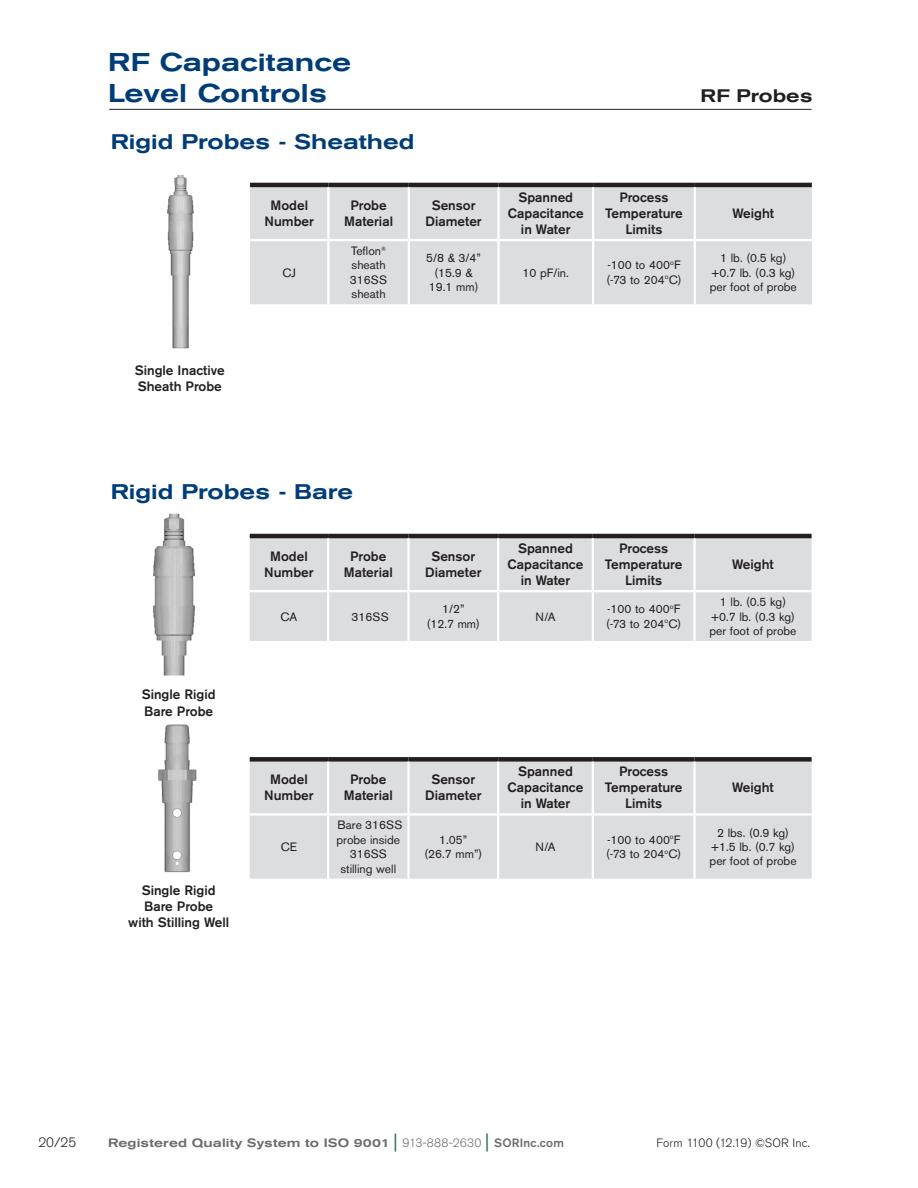
<style>
.page{position:relative;width:918px;height:1188px;background:#fff}
.page>*{position:absolute;margin:0;border:0;box-sizing:border-box;transform-origin:0 0}
.t1{font:500 expanded 25.5px/30.6px "Akzidenz Grotesk BE";color:#003d78}
.t2{font:500 expanded 21px "Akzidenz Grotesk BE";color:#003d78}
.t3{font:500 expanded 18px "Akzidenz Grotesk BE";color:#231f20}
.t4{font:500 13.5px/16.2px "Akzidenz Grotesk BE";color:#231f20;text-align:center}
.t5{font:300 13.5px "Akzidenz Grotesk BE";color:#231f20}
.t6{font:12px/14.4px "Akzidenz Grotesk BE";color:#231f20;text-align:center}
.t7{font:500 expanded 12px "Akzidenz Grotesk BE";letter-spacing:.015em;color:#6c6d70}
.t8{font:300 12px "Akzidenz Grotesk BE";letter-spacing:.015em;color:#231f20}
.s1{font-weight:400;font-stretch:normal;font-size:18px;color:#327159}
.s2{font-weight:300;font-stretch:normal}
.s3{font-stretch:normal}
</style>
<div class="page">
<hr style="left:109px;top:109px;width:703px;height:1px;background:#231f20">
<img style="left:153px;top:513px;width:42px;height:163px">
<img style="left:158px;top:724px;width:39px;height:149px">
<img style="left:167px;top:174px;width:27px;height:175px">
<div style="left:250px;top:187px;width:562px;height:117px;background:#dcdddf"></div>
<hr style="left:250px;top:183px;width:78px;height:4px;background:#231f20">
<hr style="left:328px;top:183px;width:81px;height:4px;background:#231f20">
<hr style="left:409px;top:183px;width:89px;height:4px;background:#231f20">
<hr style="left:498px;top:183px;width:95px;height:4px;background:#231f20">
<hr style="left:593px;top:183px;width:102px;height:4px;background:#231f20">
<hr style="left:695px;top:183px;width:117px;height:4px;background:#231f20">
<hr style="left:327px;top:187px;width:3px;height:52px;background:#fff">
<hr style="left:408px;top:187px;width:2px;height:52px;background:#fff">
<hr style="left:497px;top:187px;width:3px;height:52px;background:#fff">
<hr style="left:592px;top:187px;width:2px;height:52px;background:#fff">
<hr style="left:694px;top:187px;width:2px;height:52px;background:#fff">
<hr style="left:250px;top:239px;width:78px;height:2px;background:#fff">
<hr style="left:328px;top:239px;width:81px;height:2px;background:#fff">
<hr style="left:327px;top:241px;width:3px;height:63px;background:#fff">
<hr style="left:409px;top:239px;width:89px;height:2px;background:#fff">
<hr style="left:408px;top:241px;width:2px;height:63px;background:#fff">
<hr style="left:498px;top:239px;width:95px;height:2px;background:#fff">
<hr style="left:497px;top:241px;width:3px;height:63px;background:#fff">
<hr style="left:593px;top:239px;width:102px;height:2px;background:#fff">
<hr style="left:592px;top:241px;width:2px;height:63px;background:#fff">
<hr style="left:695px;top:239px;width:117px;height:2px;background:#fff">
<hr style="left:694px;top:241px;width:2px;height:63px;background:#fff">
<div style="left:250px;top:538px;width:562px;height:103px;background:#dcdddf"></div>
<hr style="left:250px;top:534px;width:78px;height:4px;background:#231f20">
<hr style="left:328px;top:534px;width:81px;height:4px;background:#231f20">
<hr style="left:409px;top:534px;width:89px;height:4px;background:#231f20">
<hr style="left:498px;top:534px;width:95px;height:4px;background:#231f20">
<hr style="left:593px;top:534px;width:102px;height:4px;background:#231f20">
<hr style="left:695px;top:534px;width:117px;height:4px;background:#231f20">
<hr style="left:327px;top:538px;width:2px;height:52px;background:#fff">
<hr style="left:407px;top:538px;width:3px;height:52px;background:#fff">
<hr style="left:497px;top:538px;width:2px;height:52px;background:#fff">
<hr style="left:592px;top:538px;width:2px;height:52px;background:#fff">
<hr style="left:693px;top:538px;width:3px;height:52px;background:#fff">
<hr style="left:250px;top:590px;width:78px;height:2px;background:#fff">
<hr style="left:328px;top:590px;width:81px;height:2px;background:#fff">
<hr style="left:327px;top:592px;width:2px;height:49px;background:#fff">
<hr style="left:409px;top:590px;width:89px;height:2px;background:#fff">
<hr style="left:407px;top:592px;width:3px;height:49px;background:#fff">
<hr style="left:498px;top:590px;width:95px;height:2px;background:#fff">
<hr style="left:497px;top:592px;width:2px;height:49px;background:#fff">
<hr style="left:593px;top:590px;width:102px;height:2px;background:#fff">
<hr style="left:592px;top:592px;width:2px;height:49px;background:#fff">
<hr style="left:695px;top:590px;width:117px;height:2px;background:#fff">
<hr style="left:693px;top:592px;width:3px;height:49px;background:#fff">
<div style="left:250px;top:762px;width:562px;height:117px;background:#dcdddf"></div>
<div style="left:250px;top:757px;width:78px;height:5px;background:#231f20"></div>
<div style="left:328px;top:757px;width:81px;height:5px;background:#231f20"></div>
<div style="left:409px;top:757px;width:89px;height:5px;background:#231f20"></div>
<div style="left:498px;top:757px;width:95px;height:5px;background:#231f20"></div>
<div style="left:593px;top:757px;width:102px;height:5px;background:#231f20"></div>
<div style="left:695px;top:757px;width:117px;height:5px;background:#231f20"></div>
<hr style="left:327px;top:762px;width:2px;height:51px;background:#fff">
<hr style="left:407px;top:762px;width:3px;height:51px;background:#fff">
<hr style="left:497px;top:762px;width:2px;height:51px;background:#fff">
<hr style="left:592px;top:762px;width:2px;height:51px;background:#fff">
<hr style="left:693px;top:762px;width:3px;height:51px;background:#fff">
<hr style="left:250px;top:813px;width:78px;height:3px;background:#fff">
<hr style="left:328px;top:813px;width:81px;height:3px;background:#fff">
<hr style="left:327px;top:816px;width:2px;height:63px;background:#fff">
<hr style="left:409px;top:813px;width:89px;height:3px;background:#fff">
<hr style="left:407px;top:816px;width:3px;height:63px;background:#fff">
<hr style="left:498px;top:813px;width:95px;height:3px;background:#fff">
<hr style="left:497px;top:816px;width:2px;height:63px;background:#fff">
<hr style="left:593px;top:813px;width:102px;height:3px;background:#fff">
<hr style="left:592px;top:816px;width:2px;height:63px;background:#fff">
<hr style="left:695px;top:813px;width:117px;height:3px;background:#fff">
<hr style="left:693px;top:816px;width:3px;height:63px;background:#fff">
<h1 class="t1" style="left:108px;top:47px;width:245px">RF Capacitance<br>Level Controls</h1>
<h2 class="t2" style="left:111px;top:130px;width:305px">Rigid Probes - Sheathed</h2>
<p class="t4" style="left:264px;top:197px;width:51px">Model<br>Number</p>
<p class="t4" style="left:344px;top:197px;width:50px">Probe<br>Material</p>
<p class="t4" style="left:426px;top:197px;width:58px">Sensor<br>Diameter</p>
<p class="t4" style="left:508px;top:189px;width:77px">Spanned<br>Capacitance in Water</p>
<p class="t4" style="left:605px;top:189px;width:79px">Process<br>Temperature<br>Limits</p>
<h3 class="t3" style="left:700px;top:85px;width:114px">RF Probes</h3>
<p class="t4" style="left:733px;top:205px;width:43px">Weight</p>
<p class="t4" style="left:135px;top:362px;width:92px;text-align:left">Single Inactive<br>Sheath Probe</p>
<p class="t6" style="left:283px;top:265px;width:15px">CJ</p>
<p class="t6" style="left:350px;top:244px;width:39px;text-align:left">Teflon<sup>® </sup>sheath<br>316SS sheath</p>
<p class="t6" style="left:426px;top:251px;width:56px">5/8 &amp; 3/4” (15.9 &amp;<br>19.1 mm)</p>
<h2 class="t2" style="left:111px;top:479px;width:244px">Rigid Probes - Bare</h2>
<p class="t6" style="left:523px;top:265px;width:48px">10 pF/in.</p>
<p class="t6" style="left:607px;top:258px;width:76px;text-align:left">-100 to 400<sup>o</sup>F (-73 to 204<sup>o</sup>C)</p>
<p class="t6" style="left:710px;top:251px;width:88px">1 lb. (0.5 kg) +0.7 lb. (0.3 kg) per foot of probe</p>
<p class="t4" style="left:264px;top:548px;width:51px">Model<br>Number</p>
<p class="t4" style="left:344px;top:548px;width:50px">Probe<br>Material</p>
<p class="t4" style="left:425px;top:548px;width:58px">Sensor<br>Diameter</p>
<p class="t4" style="left:508px;top:540px;width:77px">Spanned<br>Capacitance in Water</p>
<p class="t4" style="left:605px;top:540px;width:79px">Process<br>Temperature<br>Limits</p>
<p class="t4" style="left:732px;top:556px;width:43px">Weight</p>
<p class="t4" style="left:142px;top:686px;width:76px;text-align:left">Single Rigid<br>Bare Probe</p>
<p class="t4" style="left:128px;top:882px;width:102px">Single Rigid<br>Bare Probe<br>with Stilling Well</p>
<p class="t6" style="left:281px;top:609px;width:18px">CA</p>
<p class="t6" style="left:351px;top:609px;width:39px">316SS</p>
<p class="t6" style="left:427px;top:602px;width:55px">1/2”<br>(12.7 mm)</p>
<p class="t6" style="left:535px;top:609px;width:22px">N/A</p>
<p class="t6" style="left:606px;top:602px;width:76px;text-align:left">-100 to 400<sup>o</sup>F (-73 to 204<sup>o</sup>C)</p>
<p class="t6" style="left:710px;top:595px;width:88px">1 lb. (0.5 kg) +0.7 lb. (0.3 kg) per foot of probe</p>
<p class="t4" style="left:264px;top:771px;width:51px">Model<br>Number</p>
<p class="t4" style="left:344px;top:771px;width:50px">Probe<br>Material</p>
<p class="t4" style="left:425px;top:771px;width:58px">Sensor<br>Diameter</p>
<p class="t4" style="left:508px;top:763px;width:77px">Spanned<br>Capacitance in Water</p>
<p class="t4" style="left:605px;top:763px;width:79px">Process<br>Temperature<br>Limits</p>
<p class="t4" style="left:732px;top:779px;width:43px">Weight</p>
<p class="t6" style="left:281px;top:840px;width:18px">CE</p>
<p class="t6" style="left:337px;top:818px;width:67px">Bare 316SS probe inside<br>316SS stilling well</p>
<p class="t6" style="left:424px;top:832px;width:59px">1.05” (26.7 mm”)</p>
<p class="t6" style="left:535px;top:840px;width:22px">N/A</p>
<p class="t6" style="left:606px;top:832px;width:76px;text-align:left">-100 to 400<sup>o</sup>F (-73 to 204<sup>o</sup>C)</p>
<p class="t6" style="left:710px;top:825px;width:89px">2 lbs. (0.9 kg) +1.5 lb. (0.7 kg) per foot of probe</p>
<p class="t5" style="left:38px;top:1134px;width:39px">20/25</p>
<p class="t7" style="left:108px;top:1136px;width:457px">Registered Quality System to ISO 9001 <span class="s1">|</span> <span class="s2">913-888-2630</span> <span class="s1">|</span> <span class="s3">SORInc.com</span></p>
<p class="t8" style="left:656px;top:1136px;width:155px">Form 1100 (12.19) ©SOR Inc.</p>
</div>
